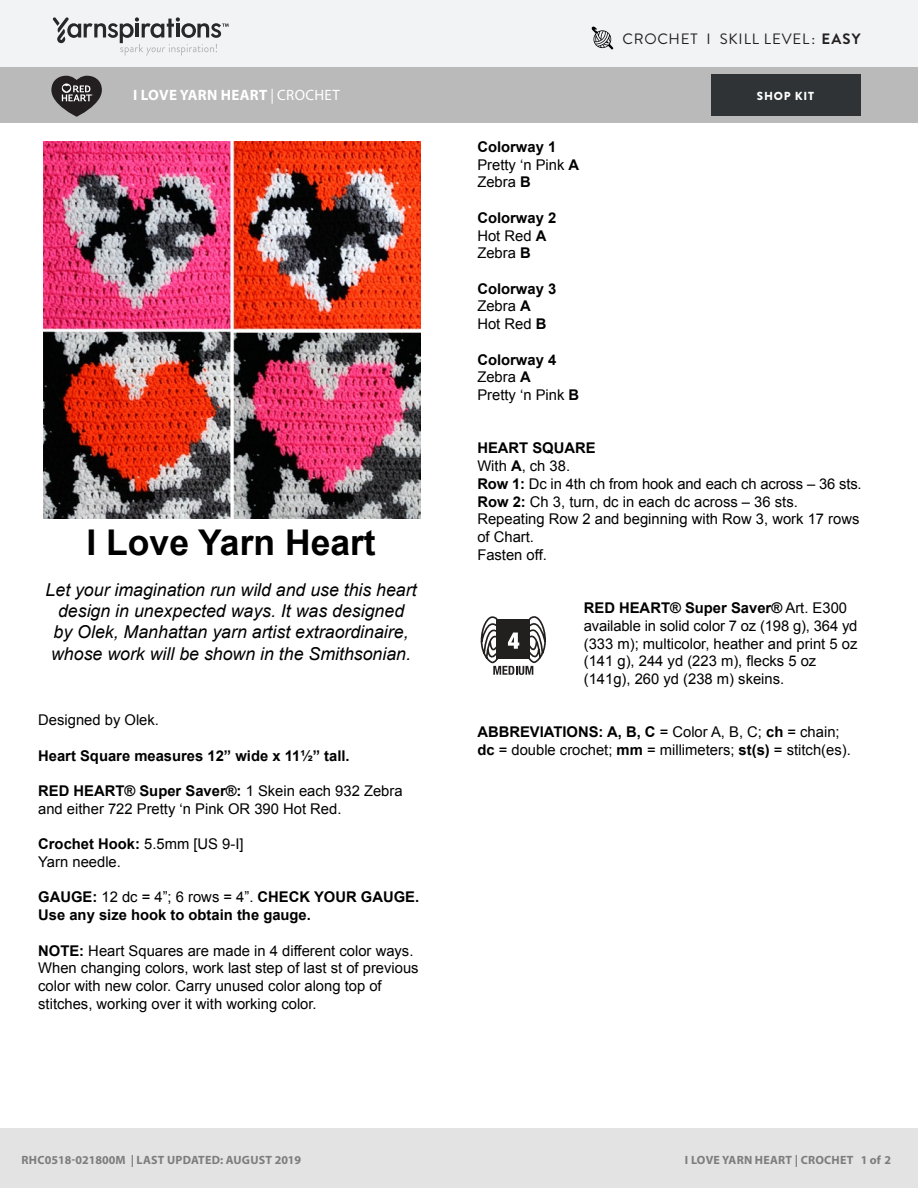
<style>
.page{position:relative;width:918px;height:1188px;background:#fff}
.page>*{position:absolute;margin:0;border:0;box-sizing:border-box;transform-origin:0 0}
.t1{font:700 35.55px "Arial";color:#000}
.t2{font:italic 17.7px/21.3px "Arial";color:#000;text-align:center}
.Skill_Level{font:15px "Brandon Grotesque";letter-spacing:.05em;color:#231f20}
.Pattern_Title{font:700 15px "Myriad Pro";letter-spacing:.02em;color:#fff}
.t3{font:14.85px/17.7px "Arial";color:#000}
.t4{font:700 14.85px/17.7px "Arial";color:#000}
.t5{font:700 12px "Myriad Pro";letter-spacing:.02em;color:#7d7d7d}
.t6{font:900 11.7px "Brandon Grotesque";letter-spacing:.065em;color:#fff}
.s1{font-weight:700}
.s2{font-weight:400}
</style>
<div class="page">
<div style="left:0;top:0;width:918px;height:68px;background:#f2f3f4"></div>
<div style="left:0;top:68px;width:918px;height:55px;background:#bbbaba"></div>
<svg style="left:53px;top:17px;width:176px;height:39px"></svg>
<div style="left:711px;top:74px;width:150px;height:42px;background:#2f3336"></div>
<svg style="left:51px;top:76px;width:51px;height:41px"></svg>
<div style="left:0;top:1128px;width:918px;height:60px;background:#e4e3e3"></div>
<svg style="left:480px;top:616px;width:66px;height:59px"></svg>
<img style="left:43px;top:141px;width:378px;height:377px">
<svg style="left:591px;top:26px;width:22px;height:24px"></svg>
<p class="Skill_Level" style="left:623px;top:29px;width:239px">CROCHET I SKILL LEVEL: <span class="s1">EASY</span></p>
<p class="Pattern_Title" style="left:133px;top:85px;width:208px">I LOVE YARN HEART <span class="s2">| CROCHET</span></p>
<p class="t6" style="left:757px;top:88px;width:59px">SHOP KIT</p>
<p class="t1" style="left:87px;top:523px;width:291px">i Love Yarn Heart</p>
<p class="t2" style="left:46px;top:579px;width:373px">Let your imagination run wild and use this heart design in unexpected ways. It was designed<br>by Olek, Manhattan yarn artist extraordinaire, whose work will be shown in the Smithsonian.</p>
<p class="t3" style="left:38px;top:711px;width:122px">Designed by Olek.</p>
<p class="t4" style="left:38px;top:746px;width:313px">Heart Square measures 12” wide x 11½” tall.</p>
<p class="t3" style="left:38px;top:782px;width:366px"><span class="s1">RED HEART® Super Saver®:</span> 1 Skein each 932 Zebra and either 722 Pretty ‘n Pink OR 390 Hot Red.</p>
<p class="t3" style="left:38px;top:835px;width:207px"><span class="s1">Crochet Hook:</span> 5.5mm [US 9-I]<br>Yarn needle.</p>
<p class="t4" style="left:38px;top:888px;width:382px">GAUGE: <span class="s2">12 dc = 4”; 6 rows = 4”.</span> CHECK YoUR GAUGE.<br>Use any size hook to obtain the gauge.</p>
<p class="t3" style="left:38px;top:942px;width:382px"><span class="s1">noTE:</span> Heart Squares are made in 4 different color ways.<br>When changing colors, work last step of last st of previous color with new color. Carry unused color along top of stitches, working over it with working color.</p>
<p class="t3" style="left:477px;top:138px;width:103px"><span class="s1">Colorway 1<br></span>Pretty ‘n Pink <span class="s1">A<br></span>Zebra <span class="s1">B</span></p>
<p class="t4" style="left:477px;top:209px;width:80px">Colorway 2<br><span class="s2">Hot Red</span> A<br><span class="s2">Zebra</span> B</p>
<p class="t4" style="left:477px;top:280px;width:80px">Colorway 3<br><span class="s2">Zebra</span> A<br><span class="s2">Hot Red</span> B</p>
<p class="t3" style="left:477px;top:351px;width:103px"><span class="s1">Colorway 4<br></span>Zebra <span class="s1">A<br></span>Pretty ‘n Pink <span class="s1">B</span></p>
<p class="t3" style="left:477px;top:439px;width:386px"><span class="s1">HEART SQUARE<br></span>With <span class="s1">A</span>, ch 38.<br><span class="s1">Row 1:</span> Dc in 4th ch from hook and each ch across – 36 sts.<br><span class="s1">Row 2:</span> Ch 3, turn, dc in each dc across – 36 sts.<br>Repeating Row 2 and beginning with Row 3, work 17 rows of Chart.<br>Fasten off.</p>
<p class="t3" style="left:584px;top:599px;width:275px"><span class="s1">RED HEART® Super Saver®</span> Art. E300 available in solid color 7 oz (198 g), 364 yd (333 m); multicolor, heather and print 5 oz (141 g), 244 yd (223 m), flecks 5 oz (141g), 260 yd (238 m) skeins.</p>
<p class="t3" style="left:477px;top:723px;width:375px"><span class="s1">ABBREviATionS: A, B, C</span> = Color A, B, C; <span class="s1">ch</span> = chain; <span class="s1">dc</span> = double crochet; <span class="s1">mm</span> = millimeters; <span class="s1">st(s)</span> = stitch(es).</p>
<p class="t5" style="left:22px;top:1152px;width:281px">RHC0518-021800M | LAST UPDATED: AUGUST 2019</p>
<p class="t5" style="left:685px;top:1152px;width:208px">I LOVE YARN HEART | CROCHET 1 of 2</p>
</div>
